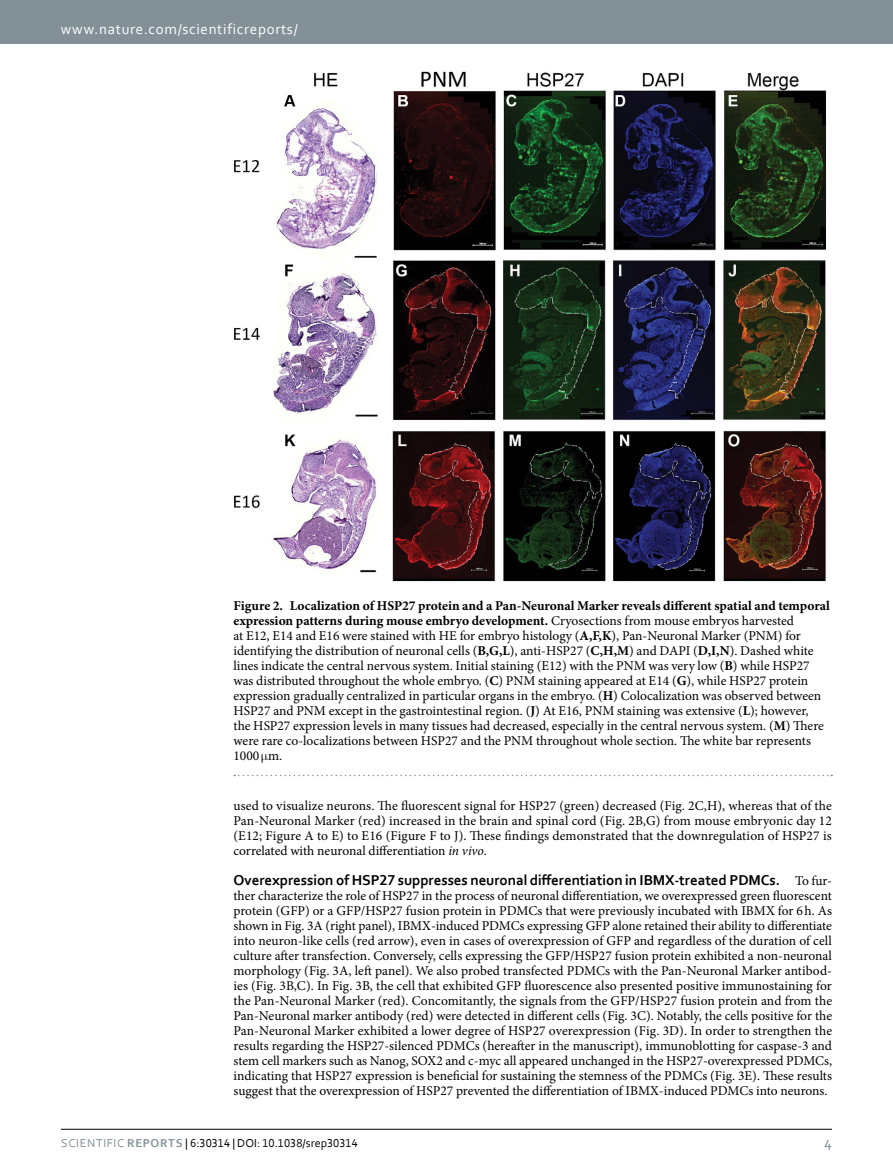
<style>
.page{position:relative;width:893px;height:1174px;background:#fff}
.page>*{position:absolute;margin:0;border:0;box-sizing:border-box;transform-origin:0 0}
.t1{font:700 15px "Corbel";letter-spacing:-.005em;color:#000}
.t2{font:15px "Corbel";letter-spacing:.045em;color:#fff}
.t3{font:15px "Corbel";color:#839097}
.t4{font:13.5px/15px "Minion Pro";color:#000;text-align:justify}
.t5{font:12px "Corbel";color:#000}
.s1{font-weight:700}
.s2{font-style:italic}
.s3{font-family:"Minion Pro";font-weight:400;font-size:13.5px}
.s4{color:#839097}
.s5{font-weight:700;color:#839097}
</style>
<div class="page">
<div style="left:0;top:0;width:893px;height:43px;background:#839097"></div>
<hr style="left:61px;top:1129px;width:771px;height:1px;background:#000">
<img style="left:234px;top:71px;width:593px;height:511px">
<svg style="left:234px;top:774px;width:598px;height:2px"></svg>
<p class="t2" style="left:61px;top:19px;width:238px">www.nature.com/scientificreports/</p>
<p class="t4" style="left:233px;top:598px;width:598px;text-align:left"><span class="s1">Figure 2. Localization of HSP27 protein and a Pan-Neuronal Marker reveals different spatial and temporal expression patterns during mouse embryo development.</span> Cryosections from mouse embryos harvested<br>at E12, E14 and E16 were stained with HE for embryo histology (<span class="s1">A,F,K</span>), Pan-Neuronal Marker (PNM) for identifying the distribution of neuronal cells (<span class="s1">B,G,L</span>), anti-HSP27 (<span class="s1">C,H,M</span>) and DAPI (<span class="s1">D,I,N</span>). Dashed white lines indicate the central nervous system. Initial staining (E12) with the PNM was very low (<span class="s1">B</span>) while HSP27 was distributed throughout the whole embryo. (<span class="s1">C</span>) PNM staining appeared at E14 (<span class="s1">G</span>), while HSP27 protein expression gradually centralized in particular organs in the embryo. (<span class="s1">H</span>) Colocalization was observed between HSP27 and PNM except in the gastrointestinal region. (<span class="s1">J</span>) At E16, PNM staining was extensive (<span class="s1">L</span>); however,<br>the HSP27 expression levels in many tissues had decreased, especially in the central nervous system. (<span class="s1">M</span>) There were rare co-localizations between HSP27 and the PNM throughout whole section. The white bar represents 1000 m.</p>
<p class="t4" style="left:233px;top:798px;width:600px">used to visualize neurons. The fluorescent signal for HSP27 (green) decreased (Fig. 2C,H), whereas that of the Pan-Neuronal Marker (red) increased in the brain and spinal cord (Fig. 2B,G) from mouse embryonic day 12 (E12; Figure A to E) to E16 (Figure F to J). These findings demonstrated that the downregulation of HSP27 is correlated with neuronal differentiation <span class="s2">in vivo</span>.</p>
<p class="t1" style="left:233px;top:870px;width:600px">Overexpression of HSP27 suppresses neuronal differentiation in IBMX-treated PDMCs. <span class="s3">To fur-</span></p>
<p class="t4" style="left:233px;top:888px;width:600px">ther characterize the role of HSP27 in the process of neuronal differentiation, we overexpressed green fluorescent protein (GFP) or a GFP/HSP27 fusion protein in PDMCs that were previously incubated with IBMX for 6h. As shown in Fig. 3A (right panel), IBMX-induced PDMCs expressing GFP alone retained their ability to differentiate into neuron-like cells (red arrow), even in cases of overexpression of GFP and regardless of the duration of cell culture after transfection. Conversely, cells expressing the GFP/HSP27 fusion protein exhibited a non-neuronal morphology (Fig. 3A, left panel). We also probed transfected PDMCs with the Pan-Neuronal Marker antibod&shy;ies (Fig. 3B,C). In Fig. 3B, the cell that exhibited GFP fluorescence also presented positive immunostaining for the Pan-Neuronal Marker (red). Concomitantly, the signals from the GFP/HSP27 fusion protein and from the Pan-Neuronal marker antibody (red) were detected in different cells (Fig. 3C). Notably, the cells positive for the Pan-Neuronal Marker exhibited a lower degree of HSP27 overexpression (Fig. 3D). In order to strengthen the results regarding the HSP27-silenced PDMCs (hereafter in the manuscript), immunoblotting for caspase-3 and stem cell markers such as Nanog, SOX2 and c-myc all appeared unchanged in the HSP27-overexpressed PDMCs, indicating that HSP27 expression is beneficial for sustaining the stemness of the PDMCs (Fig. 3E). These results suggest that the overexpression of HSP27 prevented the differentiation of IBMX-induced PDMCs into neurons.</p>
<p class="t5" style="left:61px;top:1135px;width:298px"><span class="s4">Scientific</span> <span class="s5">Reports</span> | 6:30314 | DOI: 10.1038/srep30314</p>
<p class="t3" style="left:824px;top:1132px;width:9px">4</p>
</div>
